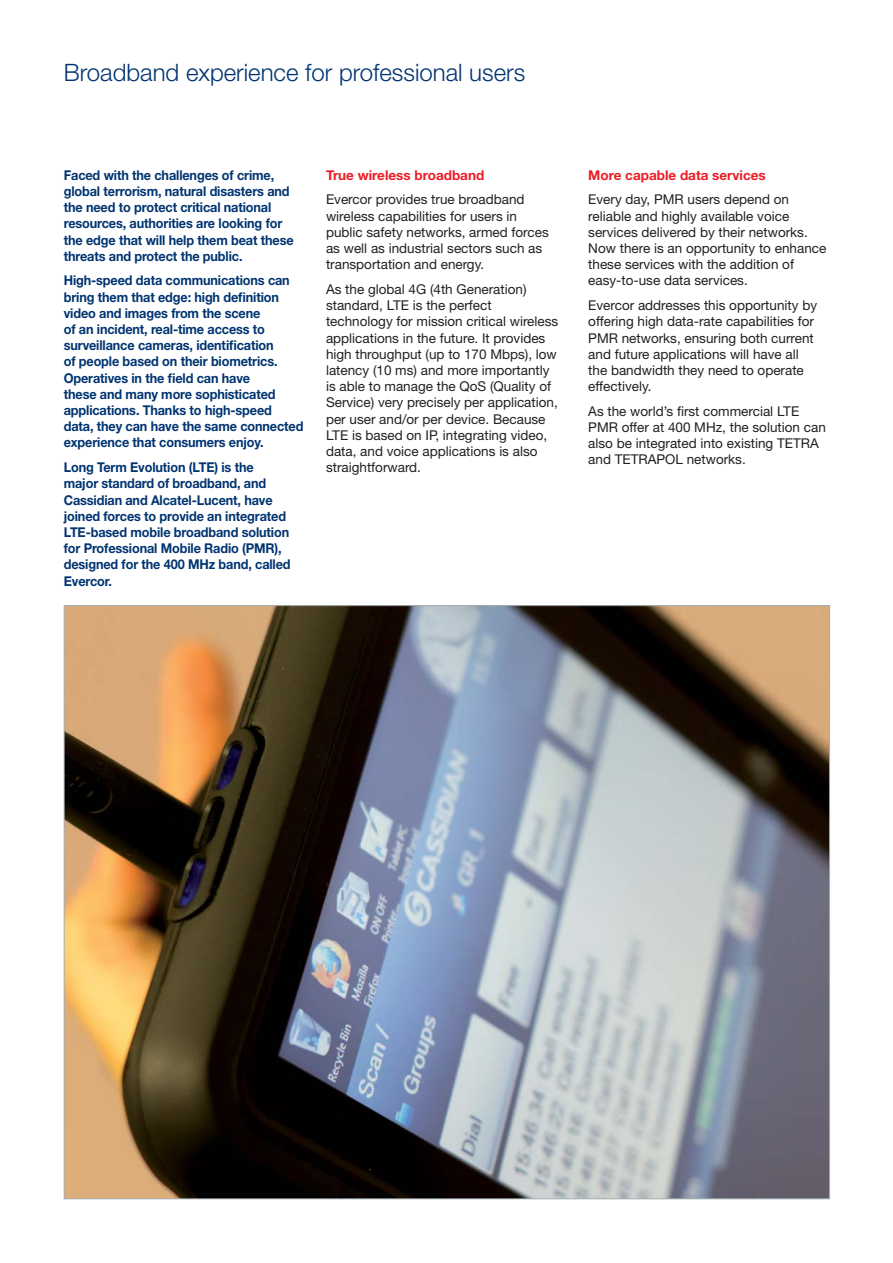
<style>
.page{position:relative;width:893px;height:1263px;background:#fff}
.page>*{position:absolute;margin:0;border:0;box-sizing:border-box;transform-origin:0 0}
.t1{font:300 24px "Helvetica Neue";color:#003471}
.t2{font:13.5px/16.2px "Helvetica Neue";color:#231f20}
.t3{font:700 13.5px/16.2px "Helvetica Neue";letter-spacing:-.01em;color:#003471;scale:.94 1}
.s1{font-weight:700;color:#ed1c24}
</style>
<div class="page">
<img style="left:66px;top:607px;width:762px;height:590px">
<p class="t1" style="left:64px;top:64px;width:463px">Broadband experience for professional users</p>
<p class="t3" style="left:64px;top:168px;width:246px">Faced with the challenges of crime, global terrorism, natural disasters and the need to protect critical national resources, authorities are looking for the edge that will help them beat these threats and protect the public.</p>
<p class="t3" style="left:64px;top:274px;width:257px">High-speed data communications can bring them that edge: high definition video and images from the scene<br>of an incident, real-time access to surveillance cameras, identification<br>of people based on their biometrics.<br>Operatives in the field can have<br>these and many more sophisticated applications. Thanks to high-speed data, they can have the same connected experience that consumers enjoy.</p>
<p class="t3" style="left:64px;top:460px;width:243px">Long Term Evolution (LTE) is the major standard of broadband, and<br>Cassidian and Alcatel-Lucent, have joined forces to provide an integrated<br>LTE-based mobile broadband solution for Professional Mobile Radio (PMR), designed for the 400 MHz band, called<br>Evercor.</p>
<p class="t2" style="left:326px;top:164px;width:200px;line-height:24.8px"><span class="s1">True wireless broadband<br></span>Evercor provides true broadband</p>
<p class="t2" style="left:326px;top:209px;width:224px">wireless capabilities for users in public safety networks, armed forces as well as industrial sectors such as transportation and energy.</p>
<p class="t2" style="left:326px;top:282px;width:234px">As the global 4G (4th Generation) standard, LTE is the perfect technology for mission critical wireless applications in the future. It provides high throughput (up to 170 Mbps), low latency (10 ms) and more importantly is able to manage the QoS (Quality of Service) very precisely per application, per user and/or per device. Because LTE is based on IP, integrating video, data, and voice applications is also straightforward.</p>
<p class="t2" style="left:588px;top:164px;width:202px;line-height:24.8px"><span class="s1">More capable data services<br></span>Every day, PMR users depend on</p>
<p class="t2" style="left:588px;top:209px;width:240px">reliable and highly available voice services delivered by their networks.<br>Now there is an opportunity to enhance these services with the addition of easy-to-use data services.</p>
<p class="t2" style="left:588px;top:299px;width:230px">Evercor addresses this opportunity by offering high data-rate capabilities for PMR networks, ensuring both current and future applications will have all the bandwidth they need to operate effectively.</p>
<p class="t2" style="left:588px;top:404px;width:239px">As the world’s first commercial LTE PMR offer at 400 MHz, the solution can also be integrated into existing TETRA and TETRAPOL networks.</p>
</div>
